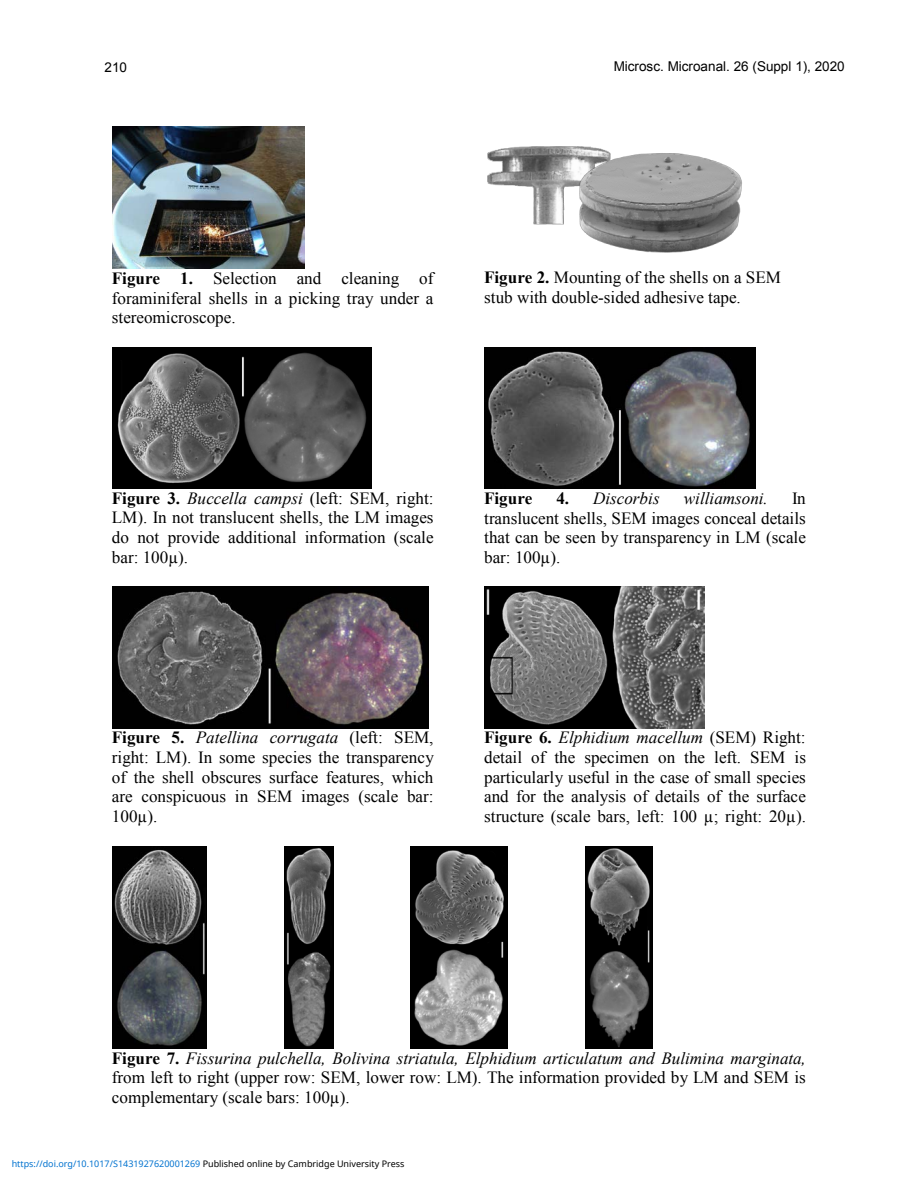
<style>
.page{position:relative;width:918px;height:1188px;background:#fff}
.page>*{position:absolute;margin:0;border:0;box-sizing:border-box;transform-origin:0 0}
.t1{font:17.1px/19.6px "Times New Roman";color:#000;text-align:justify}
.t2{font:italic 17.1px "Times New Roman";color:#000}
.t3{font:700 17.1px "Times New Roman";color:#000}
.t4{font:13.5px "Arial";color:#000}
.t5{font:9px "Noto Sans";color:#0172cf}
.s1{font-weight:700}
.s2{font-style:italic}
.s3{font-weight:700;font-style:normal}
.s4{color:#000}
</style>
<div class="page">
<img style="left:112px;top:127px;width:193px;height:142px">
<img style="left:484px;top:587px;width:221px;height:141px">
<img style="left:112px;top:847px;width:95px;height:202px">
<img style="left:585px;top:846px;width:67px;height:202px">
<img style="left:411px;top:846px;width:97px;height:203px">
<img style="left:284px;top:846px;width:50px;height:202px">
<img style="left:484px;top:347px;width:271px;height:142px">
<img style="left:112px;top:587px;width:317px;height:141px">
<img style="left:112px;top:347px;width:260px;height:142px">
<img style="left:487px;top:146px;width:117px;height:79px">
<img style="left:578px;top:150px;width:164px;height:103px">
<p class="t4" style="left:105px;top:58px;width:24px">210</p>
<p class="t4" style="left:614px;top:57px;width:233px">Microsc. Microanal. 26 (Suppl 1), 2020</p>
<p class="t1" style="left:112px;top:268px;width:323px"><span class="s1">Figure 1.</span> Selection and cleaning of foraminiferal shells in a picking tray under a stereomicroscope.</p>
<p class="t1" style="left:484px;top:267px;width:298px"><span class="s1">Figure 2.</span> Mounting of the shells on a SEM stub with double-sided adhesive tape.</p>
<p class="t1" style="left:112px;top:488px;width:323px"><span class="s1">Figure 3.</span> <span class="s2">Buccella campsi</span> (left: SEM, right:<br>LM). In not translucent shells, the LM images do not provide additional information (scale bar: 100µ).</p>
<p class="t3" style="left:484px;top:486px;width:50px">Figure</p>
<p class="t2" style="left:556px;top:486px;width:105px"><span class="s3">4.</span> Discorbis</p>
<p class="t2" style="left:684px;top:486px;width:86px">williamsoni.</p>
<p class="t1" style="left:484px;top:488px;width:323px;text-indent:308px">In translucent shells, SEM images conceal details that can be seen by transparency in LM (scale bar: 100µ).</p>
<p class="t1" style="left:112px;top:727px;width:323px"><span class="s1">Figure 5.</span> <span class="s2">Patellina corrugata</span> (left: SEM, right: LM). In some species the transparency of the shell obscures surface features, which are conspicuous in SEM images (scale bar:<br>100µ).</p>
<p class="t1" style="left:484px;top:727px;width:323px"><span class="s1">Figure 6.</span> <span class="s2">Elphidium macellum</span> (SEM) Right: detail of the specimen on the left. SEM is particularly useful in the case of small species and for the analysis of details of the surface structure (scale bars, left: 100 µ; right: 20µ).</p>
<p class="t1" style="left:112px;top:1048px;width:695px"><span class="s1">Figure 7.</span> <span class="s2">Fissurina pulchella, Bolivina striatula, Elphidium articulatum and Bulimina marginata, </span>from left to right (upper row: SEM, lower row: LM). The information provided by LM and SEM is complementary (scale bars: 100µ).</p>
<p class="t5" style="left:12px;top:1157px;width:394px">https://doi.org/10.1017/S1431927620001269 <span class="s4">Published online by Cambridge University Press</span></p>
</div>
